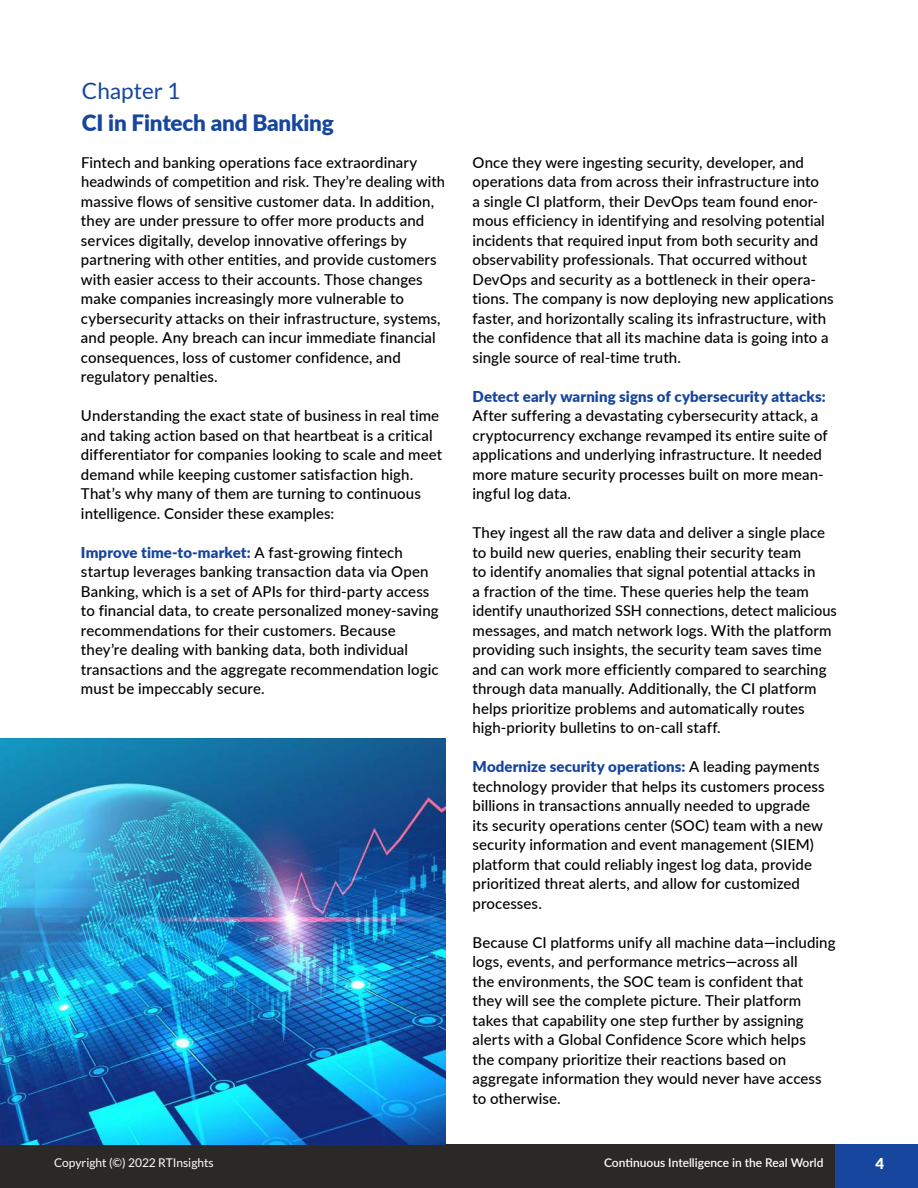
<style>
.page{position:relative;width:918px;height:1188px;background:#fff}
.page>*{position:absolute;margin:0;border:0;box-sizing:border-box;transform-origin:0 0}
.t1{font:900 22.5px "Lato";letter-spacing:-.01em;color:#16469d}
.t2{font:22.5px "Lato";color:#16469d}
.t3{font:500 15px/19.5px "Lato";letter-spacing:.005em;color:#000}
.t4{font:900 15px "Lato";letter-spacing:.005em;color:#16469d}
.t5{font:900 15px "Lato";color:#fff}
.t6{font:600 12px "Lato";color:#fff}
.t7{font:12px "Lato";color:#fff}
.s1{font-weight:900;color:#16469d}
</style>
<div class="page">
<div style="left:0;top:1144px;width:918px;height:44px;background:#2b2828"></div>
<div style="left:835px;top:1144px;width:83px;height:44px;background:#16469d"></div>
<img style="left:0;top:739px;width:446px;height:405px">
<h1 class="t2" style="left:82px;top:82px;width:100px">Chapter 1</h1>
<h1 class="t1" style="left:82px;top:113px;width:253px">CI in Fintech and Banking</h1>
<p class="t3" style="left:81px;top:153px;width:366px">Fintech and banking operations face extraordinary headwinds of competition and risk. They’re dealing with massive flows of sensitive customer data. In addition, they are under pressure to offer more products and services digitally, develop innovative offerings by partnering with other entities, and provide customers with easier access to their accounts. Those changes make companies increasingly more vulnerable to cybersecurity attacks on their infrastructure, systems, and people. Any breach can incur immediate financial consequences, loss of customer confidence, and regulatory penalties.</p>
<p class="t3" style="left:81px;top:407px;width:363px">Understanding the exact state of business in real time and taking action based on that heartbeat is a critical differentiator for companies looking to scale and meet demand while keeping customer satisfaction high.<br>That’s why many of them are turning to continuous intelligence. Consider these examples:</p>
<p class="t3" style="left:81px;top:543px;width:359px"><span class="s1">Improve time-to-market:</span> A fast-growing fintech startup leverages banking transaction data via Open Banking, which is a set of APIs for third-party access to financial data, to create personalized money-saving recommendations for their customers. Because they’re dealing with banking data, both individual transactions and the aggregate recommendation logic must be impeccably secure.</p>
<p class="t3" style="left:472px;top:153px;width:363px">Once they were ingesting security, developer, and operations data from across their infrastructure into<br>a single CI platform, their DevOps team found enor&shy;mous efficiency in identifying and resolving potential incidents that required input from both security and observability professionals. That occurred without DevOps and security as a bottleneck in their opera&shy;tions. The company is now deploying new applications faster, and horizontally scaling its infrastructure, with the confidence that all its machine data is going into a single source of real-time truth.</p>
<p class="t4" style="left:472px;top:390px;width:355px">Detect early warning signs of cybersecurity attacks:</p>
<p class="t3" style="left:472px;top:407px;width:357px">After suffering a devastating cybersecurity attack, a cryptocurrency exchange revamped its entire suite of applications and underlying infrastructure. It needed more mature security processes built on more mean&shy;ingful log data.</p>
<p class="t3" style="left:472px;top:524px;width:366px">They ingest all the raw data and deliver a single place to build new queries, enabling their security team<br>to identify anomalies that signal potential attacks in<br>a fraction of the time. These queries help the team identify unauthorized SSH connections, detect malicious messages, and match network logs. With the platform providing such insights, the security team saves time and can work more efficiently compared to searching through data manually. Additionally, the CI platform helps prioritize problems and automatically routes high-priority bulletins to on-call staff.</p>
<p class="t3" style="left:472px;top:758px;width:354px"><span class="s1">Modernize security operations:</span> A leading payments technology provider that helps its customers process billions in transactions annually needed to upgrade its security operations center (SOC) team with a new security information and event management (SIEM) platform that could reliably ingest log data, provide prioritized threat alerts, and allow for customized processes.</p>
<p class="t3" style="left:472px;top:933px;width:365px">Because CI platforms unify all machine data—including logs, events, and performance metrics—across all<br>the environments, the SOC team is confident that they will see the complete picture. Their platform takes that capability one step further by assigning alerts with a Global Confidence Score which helps<br>the company prioritize their reactions based on aggregate information they would never have access to otherwise.</p>
<p class="t7" style="left:54px;top:1157px;width:161px">Copyright (©) 2022 RTInsights</p>
<p class="t6" style="left:604px;top:1153px;width:221px">Continuous Intelligence in the Real World</p>
<p class="t5" style="left:875px;top:1157px;width:10px">4</p>
</div>
